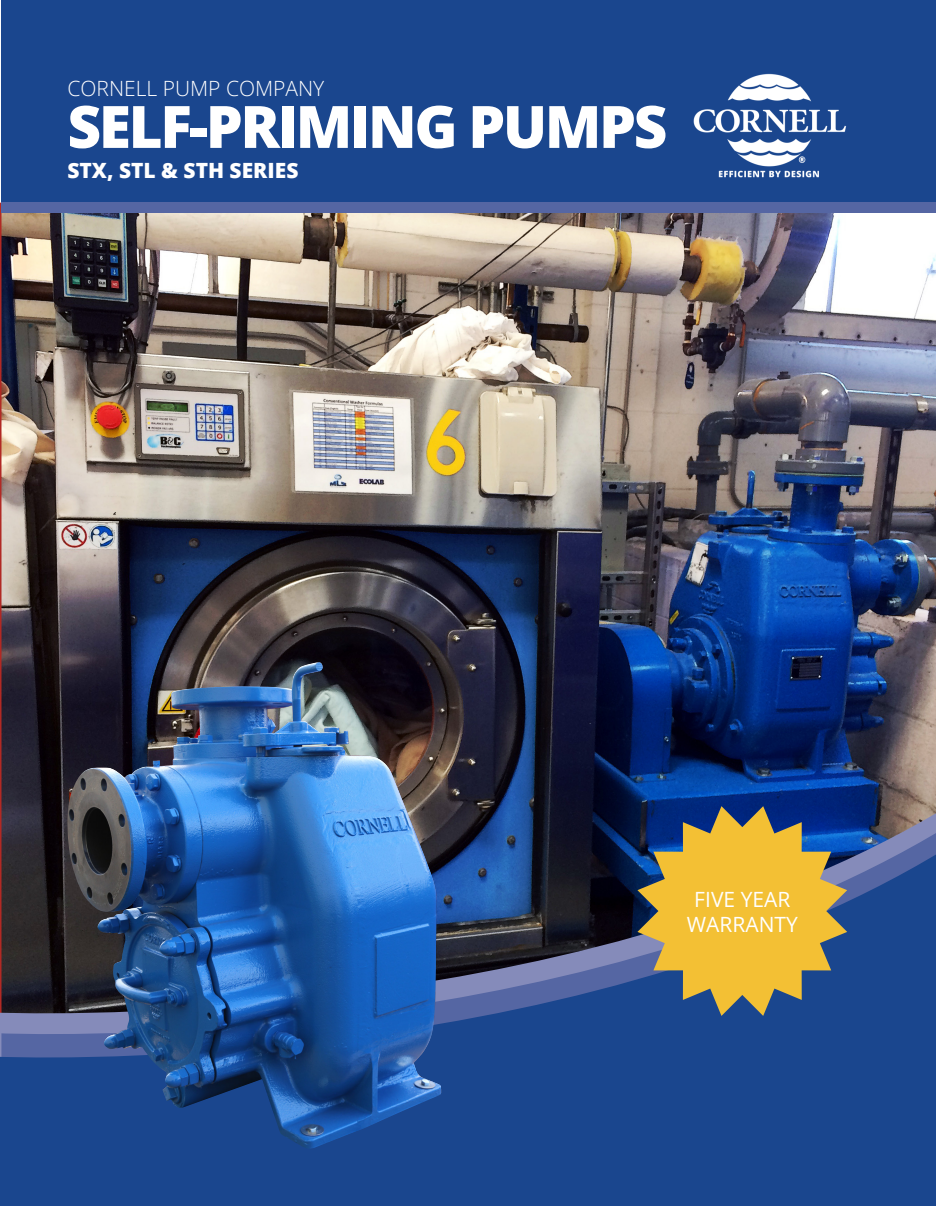
<style>
.page{position:relative;width:936px;height:1206px;background:#fff}
.page>*{position:absolute;margin:0;border:0;box-sizing:border-box;transform-origin:0 0}
._46pt_-_XBOLD_-_WHITE{font:800 58.5px "Open Sans";letter-spacing:-.04em;color:#fff}
._14pt_-_BOLD_-_ALL_CAPS_-_WHITE{font:21px "Open Sans";color:#fff}
._14pt_-_LIGHT___THIN_-_ALL_CAPS_-_WHITE{font:800 21px "Open Sans";color:#fff}
._10pt_-_REG_-_WHITE{font:700 21px/25.2px "Open Sans";color:#fff;text-align:center}
</style>
<div class="page">
<img style="left:0;top:203px;width:936px;height:603px">
<svg style="left:0;top:806px;width:936px;height:44px;background:#374a6d"></svg>
<img style="left:1px;top:826px;width:935px;height:24px">
<svg style="left:0;top:860px;width:936px;height:346px;background:#21498a"></svg>
<div style="left:2px;top:191px;width:934px;height:22px;background:#5566a3"></div>
<div style="left:2px;top:0;width:934px;height:201px;background:#1a468e"></div>
<img style="left:693px;top:73px;width:154px;height:105px">
<img style="left:66px;top:667px;width:234px;height:438px">
<svg style="left:637px;top:806px;width:210px;height:210px;background:#a29154"></svg>
<p class="_14pt_-_BOLD_-_ALL_CAPS_-_WHITE" style="left:67px;top:74px;width:258px">CORNELL PUMP COMPANY</p>
<p class="_46pt_-_XBOLD_-_WHITE" style="left:67px;top:82px;width:601px">SELF-PRIMING PUMPS</p>
<p class="_14pt_-_LIGHT___THIN_-_ALL_CAPS_-_WHITE" style="left:67px;top:154px;width:233px">STX, STL &amp; STH SERIES</p>
<p class="_10pt_-_REG_-_WHITE" style="left:687px;top:886px;width:112px">FIVE YEAR<br>WARRANTY</p>
</div>
